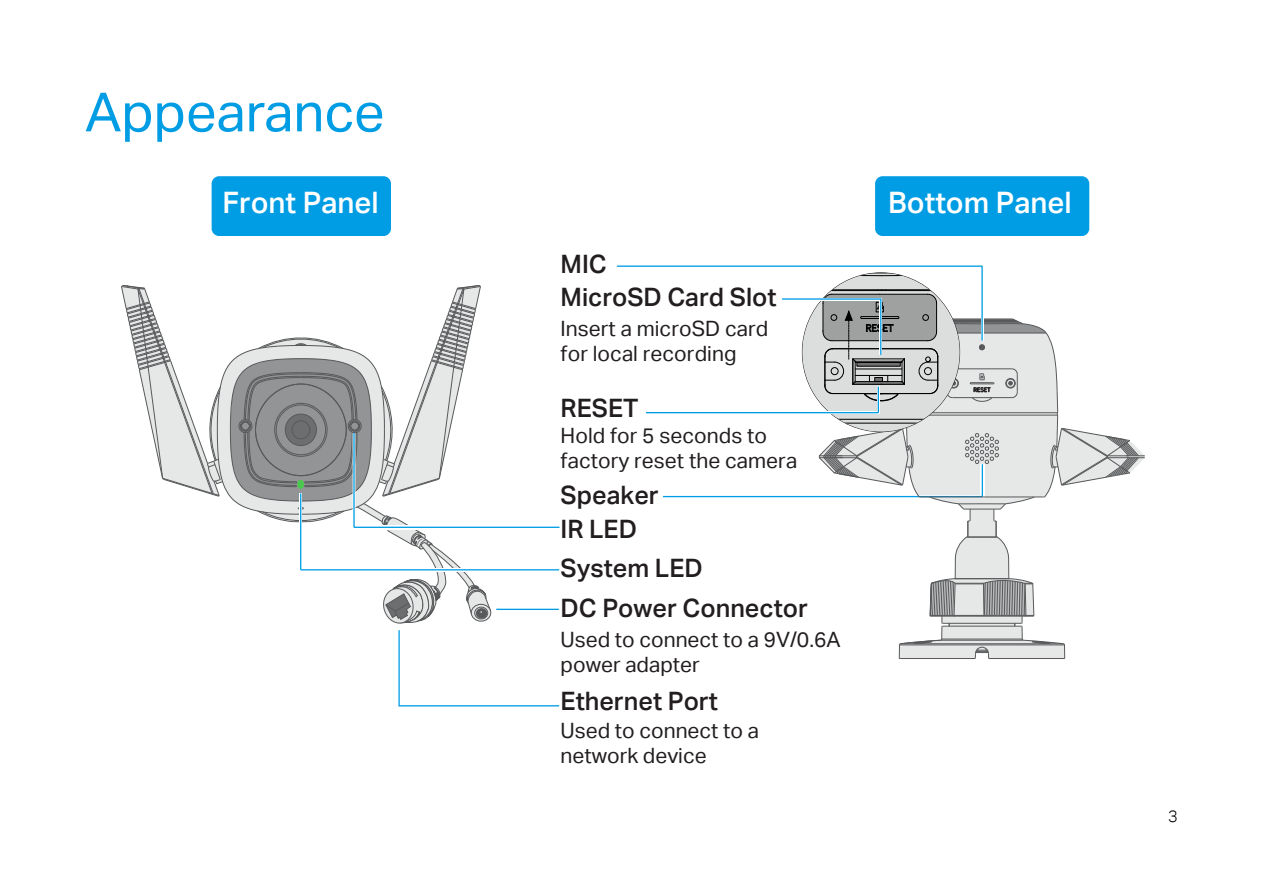
<style>
.page{position:relative;width:1263px;height:893px;background:#fff}
.page>*{position:absolute;margin:0;border:0;box-sizing:border-box;transform-origin:0 0}
.t1{font:54px "TP Link Aktiv Regular";color:#009de4}
.t2{font:29.55px "TP Link Aktiv Medium";color:#fff}
.t3{font:25.35px "TP Link Aktiv Medium";color:#221e1f}
.t4{font:21.15px/25.3px "TP Link Aktiv Regular";letter-spacing:.005em;color:#221e1f}
.t5{font:16.5px "TP Link Aktiv Light";color:#000}
</style>
<div class="page">
<div style="left:212px;top:176px;width:179px;height:60px;background:#009de4;border-radius:7px"></div>
<hr style="left:663px;top:496px;width:319px;height:1px;background:#009de4">
<hr style="left:989px;top:658px;width:76px;height:1px;background:#58595b">
<hr style="left:899px;top:658px;width:76px;height:1px;background:#58595b">
<div style="left:875px;top:176px;width:214px;height:60px;background:#009de4;border-radius:7px"></div>
<hr style="left:617px;top:265px;width:365px;height:2px;background:#009de4">
<hr style="left:981px;top:266px;width:2px;height:75px;background:#009de4">
<hr style="left:782px;top:298px;width:99px;height:2px;background:#009de4">
<hr style="left:646px;top:412px;width:232px;height:1px;background:#009de4">
<svg style="left:802px;top:273px;width:343px;height:385px"></svg>
<svg style="left:121px;top:285px;width:439px;height:422px"></svg>
<h1 class="t1" style="left:85px;top:81px;width:301px">Appearance</h1>
<h2 class="t2" style="left:222px;top:186px;width:158px">Front Panel</h2>
<p class="t3" style="left:561px;top:250px;width:48px">MIC</p>
<p class="t3" style="left:561px;top:282px;width:217px">MicroSD Card Slot</p>
<p class="t4" style="left:561px;top:316px;width:209px">Insert a microSD card for local recording</p>
<p class="t3" style="left:561px;top:393px;width:79px">RESET</p>
<p class="t4" style="left:561px;top:423px;width:238px">Hold for 5 seconds to factory reset the camera</p>
<p class="t3" style="left:561px;top:480px;width:100px">Speaker</p>
<p class="t3" style="left:561px;top:514px;width:78px">IR LED</p>
<p class="t3" style="left:561px;top:553px;width:143px">System LED</p>
<p class="t3" style="left:561px;top:594px;width:249px">DC Power Connector</p>
<p class="t4" style="left:561px;top:627px;width:281px">Used to connect to a 9V/0.6A power adapter</p>
<p class="t3" style="left:561px;top:687px;width:159px">Ethernet Port</p>
<p class="t4" style="left:561px;top:718px;width:200px">Used to connect to a network device</p>
<h2 class="t2" style="left:888px;top:186px;width:185px">Bottom Panel</h2>
<p class="t5" style="left:1168px;top:807px;width:11px">3</p>
</div>
